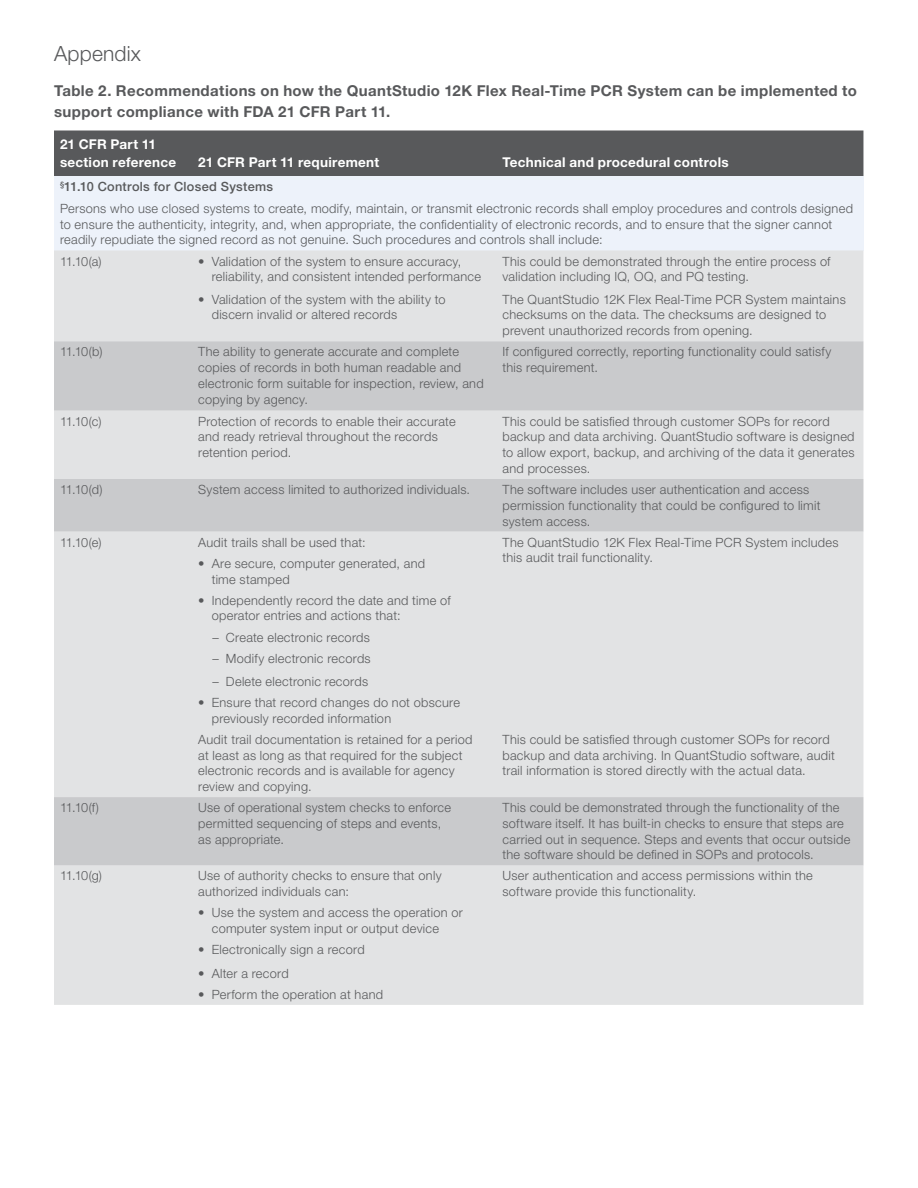
<style>
.page{position:relative;width:918px;height:1188px;background:#fff}
.page>*{position:absolute;margin:0;border:0;box-sizing:border-box;transform-origin:0 0}
.t1{font:300 21px "Helvetica Neue LT Std";letter-spacing:.01em;color:#58595b}
.t2{font:700 15px/21px "Helvetica Neue LT Std";letter-spacing:.025em;color:#58595b}
.t3{font:700 13.5px/18px "Helvetica Neue LT Std";letter-spacing:.02em;color:#fff}
.t4{font:300 12.75px/15.8px "Helvetica Neue LT Std";letter-spacing:.02em;color:#58595b}
.s1{font-weight:500}
</style>
<div class="page">
<div style="left:54px;top:130px;width:809px;height:46px;background:#58595b"></div>
<div style="left:54px;top:176px;width:809px;height:75px;background:#edf2fa"></div>
<div style="left:54px;top:251px;width:809px;height:754px;background:#e2e3e4"></div>
<svg style="left:54px;top:341px;width:809px;height:524px;fill:#e2e3e4"></svg>
<h1 class="t1" style="left:54px;top:41px;width:89px">Appendix</h1>
<p class="t2" style="left:54px;top:80px;width:804px">Table 2. Recommendations on how the QuantStudio 12K Flex Real-Time PCR System can be implemented to support compliance with FDA 21 CFR Part 11.</p>
<p class="t3" style="left:60px;top:135px;width:118px">21 CFR Part 11 section reference</p>
<p class="t3" style="left:198px;top:153px;width:182px">21 CFR Part 11 requirement</p>
<p class="t3" style="left:503px;top:153px;width:228px">Technical and procedural controls</p>
<p class="t4" style="left:60px;top:176px;width:795px;line-height:21.8px"><sup>§</sup><span class="s1">11.10 Controls for Closed Systems<br></span>Persons who use closed systems to create, modify, maintain, or transmit electronic records shall employ procedures and controls designed</p>
<p class="t4" style="left:60px;top:216px;width:774px">to ensure the authenticity, integrity, and, when appropriate, the confidentiality of electronic records, and to ensure that the signer cannot readily repudiate the signed record as not genuine. Such procedures and controls shall include:</p>
<p class="t4" style="left:60px;top:253px;width:43px">11.10(a)</p>
<p class="t4" style="left:212px;top:253px;width:271px;text-indent:-14px">• Validation of the system to ensure accuracy, reliability, and consistent intended performance</p>
<p class="t4" style="left:503px;top:253px;width:329px">This could be demonstrated through the entire process of validation including IQ, OQ, and PQ testing.</p>
<p class="t4" style="left:212px;top:291px;width:236px;text-indent:-14px">• Validation of the system with the ability to discern invalid or altered records</p>
<p class="t4" style="left:503px;top:291px;width:345px">The QuantStudio 12K Flex Real-Time PCR System maintains checksums on the data. The checksums are designed to prevent unauthorized records from opening.</p>
<p class="t4" style="left:60px;top:344px;width:44px">11.10(b)</p>
<p class="t4" style="left:198px;top:344px;width:287px">The ability to generate accurate and complete copies of records in both human readable and electronic form suitable for inspection, review, and copying by agency.</p>
<p class="t4" style="left:503px;top:344px;width:330px">If configured correctly, reporting functionality could satisfy this requirement.</p>
<p class="t4" style="left:60px;top:413px;width:43px">11.10(c)</p>
<p class="t4" style="left:198px;top:413px;width:259px">Protection of records to enable their accurate and ready retrieval throughout the records retention period.</p>
<p class="t4" style="left:503px;top:413px;width:354px">This could be satisfied through customer SOPs for record backup and data archiving. QuantStudio software is designed to allow export, backup, and archiving of the data it generates and processes.</p>
<p class="t4" style="left:60px;top:481px;width:44px">11.10(d)</p>
<p class="t4" style="left:198px;top:481px;width:273px">System access limited to authorized individuals.</p>
<p class="t4" style="left:503px;top:481px;width:320px">The software includes user authentication and access permission functionality that could be configured to limit system access.</p>
<p class="t4" style="left:60px;top:534px;width:43px">11.10(e)</p>
<p class="t4" style="left:198px;top:534px;width:169px">Audit trails shall be used that:</p>
<p class="t4" style="left:503px;top:534px;width:338px">The QuantStudio 12K Flex Real-Time PCR System includes this audit trail functionality.</p>
<p class="t4" style="left:212px;top:555px;width:215px;text-indent:-14px">• Are secure, computer generated, and time stamped</p>
<p class="t4" style="left:212px;top:592px;width:240px;text-indent:-14px">• Independently record the date and time of operator entries and actions that:</p>
<p class="t4" style="left:212px;top:629px;width:159px">– Create electronic records</p>
<p class="t4" style="left:212px;top:650px;width:160px">– Modify electronic records</p>
<p class="t4" style="left:212px;top:673px;width:157px">– Delete electronic records</p>
<p class="t4" style="left:212px;top:694px;width:250px;text-indent:-14px">• Ensure that record changes do not obscure previously recorded information</p>
<p class="t4" style="left:198px;top:731px;width:276px">Audit trail documentation is retained for a period at least as long as that required for the subject electronic records and is available for agency review and copying.</p>
<p class="t4" style="left:503px;top:731px;width:334px">This could be satisfied through customer SOPs for record backup and data archiving. In QuantStudio software, audit trail information is stored directly with the actual data.</p>
<p class="t4" style="left:60px;top:799px;width:41px">11.10(f)</p>
<p class="t4" style="left:198px;top:799px;width:254px">Use of operational system checks to enforce permitted sequencing of steps and events, as appropriate.</p>
<p class="t4" style="left:503px;top:799px;width:349px">This could be demonstrated through the functionality of the software itself. It has built-in checks to ensure that steps are carried out in sequence. Steps and events that occur outside the software should be defined in SOPs and protocols.</p>
<p class="t4" style="left:60px;top:868px;width:44px">11.10(g)</p>
<p class="t4" style="left:198px;top:868px;width:245px">Use of authority checks to ensure that only authorized individuals can:</p>
<p class="t4" style="left:503px;top:868px;width:312px">User authentication and access permissions within the software provide this functionality.</p>
<p class="t4" style="left:212px;top:905px;width:253px;text-indent:-14px">• Use the system and access the operation or computer system input or output device</p>
<p class="t4" style="left:198px;top:942px;width:168px">• Electronically sign a record</p>
<p class="t4" style="left:198px;top:965px;width:92px">• Alter a record</p>
<p class="t4" style="left:198px;top:986px;width:186px">• Perform the operation at hand</p>
</div>
